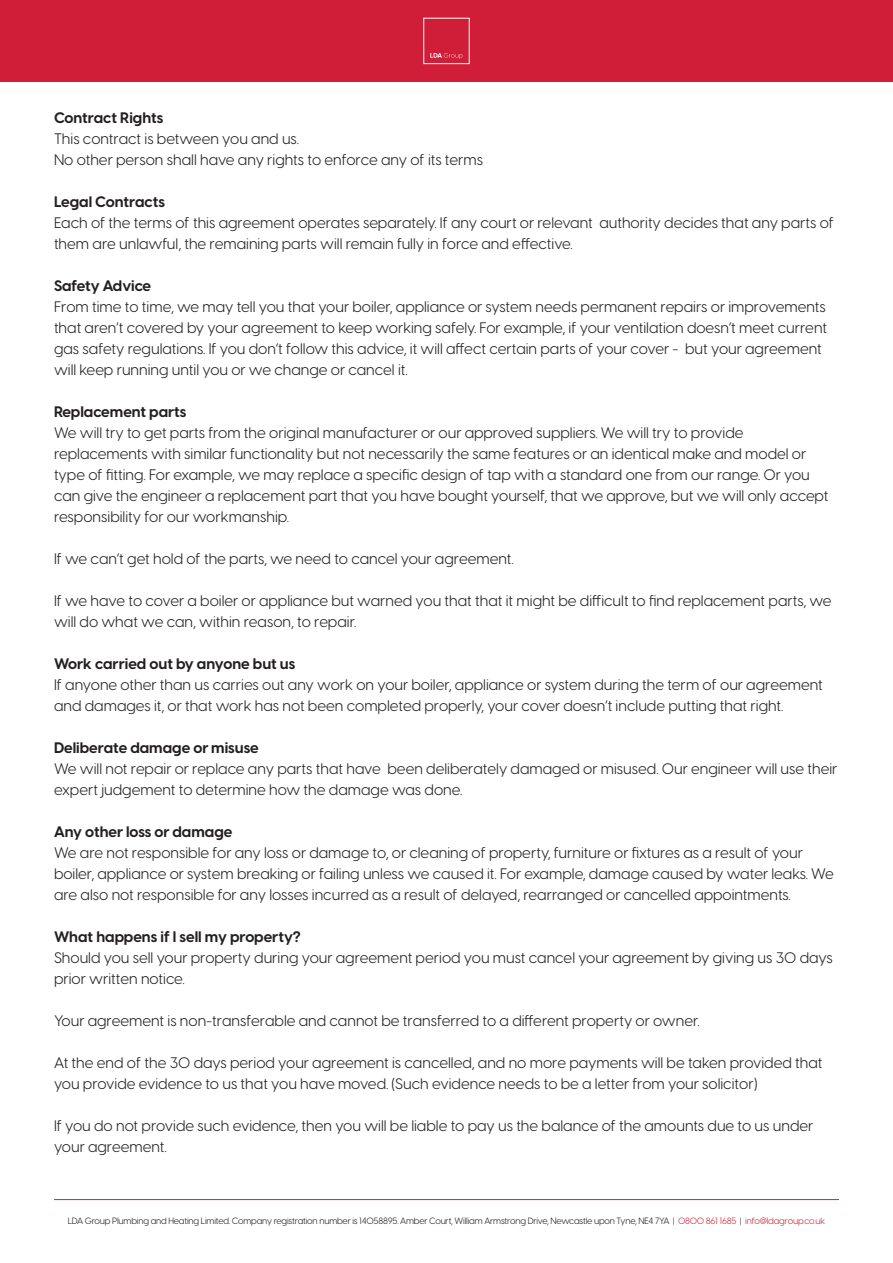
<style>
.page{position:relative;width:893px;height:1263px;background:#fff}
.page>*{position:absolute;margin:0;border:0;box-sizing:border-box;transform-origin:0 0}
.t1{font:15px/21px "Visby CF";color:#231f20}
.t2{font:700 15px "Visby CF";color:#231f20}
.t3{font:9px "Visby CF";letter-spacing:-.02em;color:#231f20}
.s1{color:#d01e39}
</style>
<div class="page">
<div style="left:0;top:0;width:893px;height:82px;background:#d01e39"></div>
<hr style="left:54px;top:1199px;width:785px;height:1px;background:#d01e39">
<svg style="left:430px;top:53px;width:33px;height:6px"></svg>
<h2 class="t2" style="left:54px;top:108px;width:111px">Contract Rights</h2>
<h2 class="t1" style="left:54px;top:128px;width:246px">This contract is between you and us.</h2>
<h2 class="t1" style="left:54px;top:149px;width:431px">No other person shall have any rights to enforce any of its terms</h2>
<h2 class="t2" style="left:54px;top:192px;width:112px">Legal Contracts</h2>
<h2 class="t1" style="left:54px;top:212px;width:781px">Each of the terms of this agreement operates separately. If any court or relevant authority decides that any parts of them are unlawful, the remaining parts will remain fully in force and effective.</h2>
<h2 class="t2" style="left:54px;top:276px;width:99px">Safety Advice</h2>
<h2 class="t1" style="left:54px;top:296px;width:774px">From time to time, we may tell you that your boiler, appliance or system needs permanent repairs or improvements that aren’t covered by your agreement to keep working safely. For example, if your ventilation doesn’t meet current gas safety regulations. If you don’t follow this advice, it will affect certain parts of your cover - but your agreement will keep running until you or we change or cancel it.</h2>
<h2 class="t2" style="left:54px;top:402px;width:134px">Replacement parts</h2>
<h2 class="t1" style="left:54px;top:422px;width:776px">We will try to get parts from the original manufacturer or our approved suppliers. We will try to provide replacements with similar functionality but not necessarily the same features or an identical make and model or type of fitting. For example, we may replace a specific design of tap with a standard one from our range. Or you can give the engineer a replacement part that you have bought yourself, that we approve, but we will only accept responsibility for our workmanship.</h2>
<h2 class="t1" style="left:54px;top:548px;width:461px">If we can’t get hold of the parts, we need to cancel your agreement.</h2>
<h2 class="t1" style="left:54px;top:590px;width:779px">If we have to cover a boiler or appliance but warned you that that it might be difficult to find replacement parts, we will do what we can, within reason, to repair.</h2>
<h2 class="t2" style="left:54px;top:654px;width:243px">Work carried out by anyone but us</h2>
<h2 class="t1" style="left:54px;top:674px;width:770px">If anyone other than us carries out any work on your boiler, appliance or system during the term of our agreement and damages it, or that work has not been completed properly, your cover doesn’t include putting that right.</h2>
<h2 class="t2" style="left:54px;top:738px;width:206px">Deliberate damage or misuse</h2>
<h2 class="t1" style="left:54px;top:758px;width:785px">We will not repair or replace any parts that have been deliberately damaged or misused. Our engineer will use their expert judgement to determine how the damage was done.</h2>
<h2 class="t2" style="left:54px;top:822px;width:180px">Any other loss or damage</h2>
<h2 class="t1" style="left:54px;top:842px;width:781px">We are not responsible for any loss or damage to, or cleaning of property, furniture or fixtures as a result of your boiler, appliance or system breaking or failing unless we caused it. For example, damage caused by water leaks. We are also not responsible for any losses incurred as a result of delayed, rearranged or cancelled appointments.</h2>
<h2 class="t2" style="left:54px;top:927px;width:248px">What happens if I sell my property?</h2>
<h2 class="t1" style="left:54px;top:947px;width:780px">Should you sell your property during your agreement period you must cancel your agreement by giving us 30 days prior written notice.</h2>
<h2 class="t1" style="left:54px;top:1010px;width:647px">Your agreement is non-transferable and cannot be transferred to a different property or owner.</h2>
<h2 class="t1" style="left:54px;top:1052px;width:770px">At the end of the 30 days period your agreement is cancelled, and no more payments will be taken provided that you provide evidence to us that you have moved. (Such evidence needs to be a letter from your solicitor)</h2>
<h2 class="t1" style="left:54px;top:1115px;width:761px">If you do not provide such evidence, then you will be liable to pay us the balance of the amounts due to us under your agreement.</h2>
<h2 class="t3" style="left:68px;top:1216px;width:759px">LDA Group Plumbing and Heating Limited. Company registration number is 14058895. Amber Court, William Armstrong Drive, Newcastle upon Tyne, NE4 7YA | <span class="s1">0800 861 1685</span> | <span class="s1">info@ldagroup.co.uk</span></h2>
</div>
